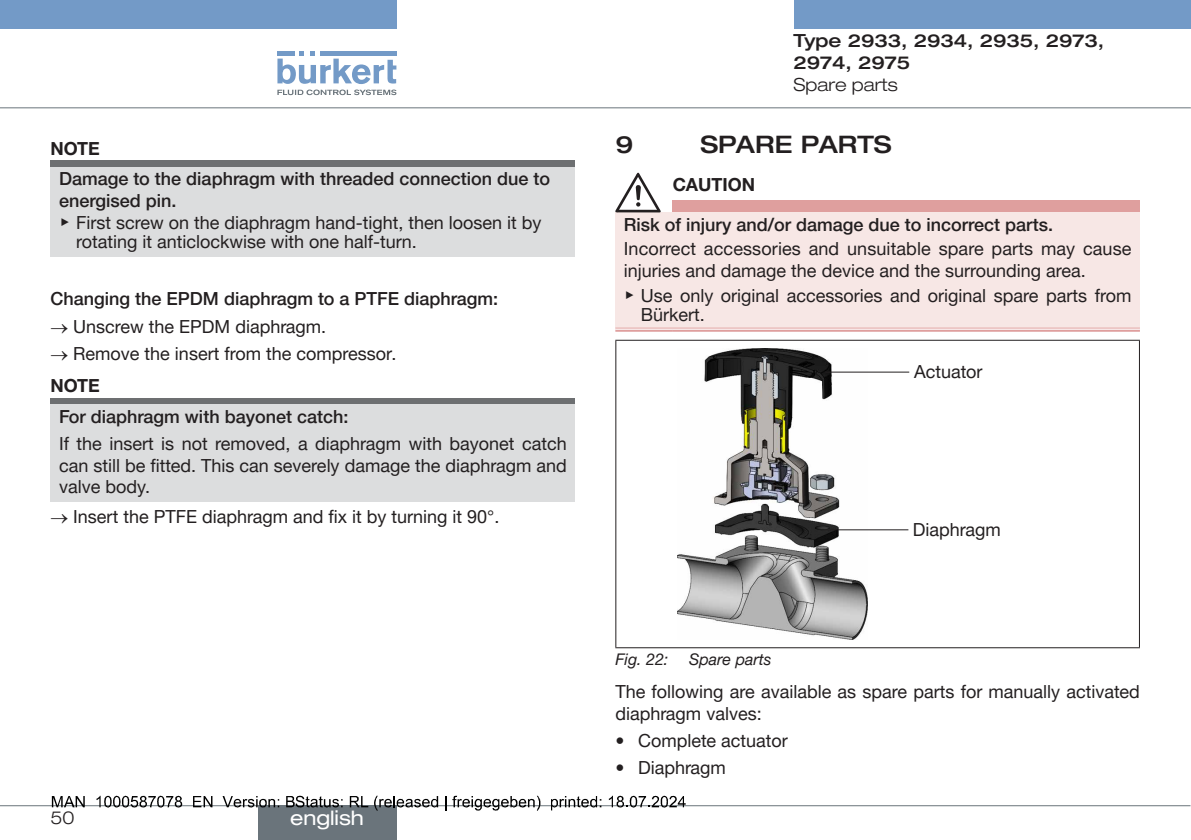
<style>
.page{position:relative;width:1191px;height:840px;background:#fff}
.page>*{position:absolute;margin:0;border:0;box-sizing:border-box;transform-origin:0 0}
.t1{font:500 expanded 24px "Helvetica Neue LTW1 G";color:#231f20}
.t2{font:expanded 20px "Helvetica Neue LTW1 G";color:#fff}
.t3{font:18px/21.6px "Helvetica Neue LTW1 G";color:#231f20}
.t4{font:500 18px/21.8px "Helvetica Neue LTW1 G";color:#231f20}
.t5{font:500 expanded 18px/21.6px "Helvetica Neue LTW1 G";color:#231f20}
.t6{font:300 expanded 18px "Helvetica Neue LTW1 G";color:#231f20}
.t7{font:700 18px "Helvetica Neue LTW1 G";color:#231f20}
.t8{font:italic 16px "Helvetica Neue LTW1 G";color:#231f20}
.s1{font-family:"Arial Unicode MS";font-weight:400}
.s2{font-weight:400}
.s3{font-weight:700}
.s4{font-family:"Arial Unicode MS"}
</style>
<div class="page">
<svg style="left:1190px;top:0;width:1px;height:28px"></svg>
<div style="left:0;top:0;width:396px;height:28px;background:#739ac7"></div>
<div style="left:793px;top:0;width:397px;height:28px;background:#739ac7"></div>
<svg style="left:277px;top:51px;width:119px;height:44px"></svg>
<hr style="left:0;top:107px;width:1190px;height:1px;background:#6a747b">
<div style="left:51px;top:160px;width:524px;height:6px;background:#6d6f71"></div>
<div style="left:51px;top:166px;width:524px;height:90px;background:#dcddde"></div>
<div style="left:51px;top:398px;width:524px;height:6px;background:#6d6f71"></div>
<div style="left:51px;top:404px;width:524px;height:97px;background:#dcddde"></div>
<div style="left:673px;top:200px;width:467px;height:12px;background:#df9f9e"></div>
<div style="left:615px;top:212px;width:525px;height:117px;background:#f7e7e5"></div>
<hr style="left:615px;top:327px;width:58px;height:4px;background:#ecc6c5">
<hr style="left:673px;top:327px;width:467px;height:4px;background:#ecc6c5">
<hr style="left:615px;top:327px;width:58px;height:1px;background:#df9f9e">
<hr style="left:615px;top:329px;width:58px;height:2px;background:#df9f9e">
<hr style="left:673px;top:327px;width:467px;height:1px;background:#df9f9e">
<hr style="left:673px;top:329px;width:467px;height:2px;background:#df9f9e">
<svg style="left:615px;top:173px;width:45px;height:39px"></svg>
<hr style="left:615px;top:339px;width:525px;height:1px;background:#231f20">
<hr style="left:615px;top:340px;width:1px;height:307px;background:#231f20">
<hr style="left:1139px;top:340px;width:1px;height:307px;background:#231f20">
<hr style="left:615px;top:647px;width:525px;height:1px;background:#231f20">
<img style="left:678px;top:348px;width:189px;height:291px">
<hr style="left:825px;top:371px;width:84px;height:1px;background:#231f20">
<hr style="left:824px;top:529px;width:84px;height:1px;background:#231f20">
<hr style="left:0;top:804px;width:1190px;height:1px;background:#6a747b">
<div style="left:257px;top:805px;width:139px;height:34px;background:#6a747b"></div>
<svg style="left:52px;top:796px;width:33px;height:10px"></svg>
<svg style="left:96px;top:795px;width:86px;height:12px"></svg>
<svg style="left:193px;top:796px;width:19px;height:10px"></svg>
<svg style="left:222px;top:796px;width:57px;height:11px"></svg>
<svg style="left:286px;top:795px;width:56px;height:12px"></svg>
<svg style="left:350px;top:796px;width:18px;height:10px"></svg>
<svg style="left:374px;top:795px;width:64px;height:15px"></svg>
<svg style="left:445px;top:796px;width:1px;height:14px"></svg>
<svg style="left:452px;top:795px;width:88px;height:15px"></svg>
<svg style="left:551px;top:796px;width:50px;height:14px"></svg>
<svg style="left:609px;top:795px;width:76px;height:12px"></svg>
<p class="t7" style="left:51px;top:137px;width:51px">NOTE</p>
<p class="t4" style="left:59px;top:168px;width:492px">Damage to the diaphragm with threaded connection due to energised pin.<br><span class="s1">▶</span> <span class="s2">First screw on the diaphragm hand-tight, then loosen it by</span></p>
<p class="t3" style="left:76px;top:230px;width:342px">rotating it anticlockwise with one half-turn.</p>
<p class="t4" style="left:51px;top:288px;width:449px">Changing the EPDM diaphragm to a PTFE diaphragm:</p>
<p class="t3" style="left:51px;top:315px;width:277px">→ Unscrew the EPDM diaphragm.</p>
<p class="t3" style="left:51px;top:337px;width:347px;line-height:32.2px">→ Remove the insert from the compressor.<br><span class="s3">NOTE</span></p>
<p class="t4" style="left:59px;top:405px;width:291px">For diaphragm with bayonet catch:</p>
<p class="t3" style="left:59px;top:432px;width:509px;text-align:justify">If the insert is not removed, a diaphragm with bayonet catch can still be fitted. This can severely damage the diaphragm and valve body.</p>
<p class="t3" style="left:51px;top:505px;width:450px">→ Insert the PTFE diaphragm and fix it by turning it 90°.</p>
<p class="t6" style="left:51px;top:806px;width:26px">50</p>
<p class="t2" style="left:290px;top:805px;width:75px">english</p>
<p class="t5" style="left:793px;top:29px;width:312px">Type 2933, 2934, 2935, 2973,<br>2974, 2975</p>
<p class="t6" style="left:793px;top:74px;width:106px">Spare parts</p>
<h1 class="t1" style="left:615px;top:129px;width:19px">9</h1>
<h1 class="t1" style="left:700px;top:129px;width:193px">SPARE PARTS</h1>
<p class="t7" style="left:673px;top:174px;width:84px">CAUTION</p>
<p class="t4" style="left:624px;top:214px;width:431px">Risk of injury and/or damage due to incorrect parts.</p>
<p class="t3" style="left:624px;top:238px;width:509px">Incorrect accessories and unsuitable spare parts may cause injuries and damage the device and the surrounding area.</p>
<p class="t3" style="left:641px;top:286px;width:492px;line-height:19.2px;text-indent:-17px"><span class="s4">▶</span> Use only original accessories and original spare parts from<br>Bürkert.</p>
<p class="t3" style="left:914px;top:360px;width:70px">Actuator</p>
<p class="t3" style="left:913px;top:518px;width:89px">Diaphragm</p>
<p class="t8" style="left:615px;top:649px;width:55px">Fig. 22:</p>
<p class="t8" style="left:689px;top:649px;width:84px">Spare parts</p>
<p class="t3" style="left:615px;top:680px;width:526px">The following are available as spare parts for manually activated diaphragm valves:</p>
<p class="t3" style="left:615px;top:729px;width:174px">• Complete actuator</p>
<p class="t3" style="left:615px;top:756px;width:112px">• Diaphragm</p>
</div>
